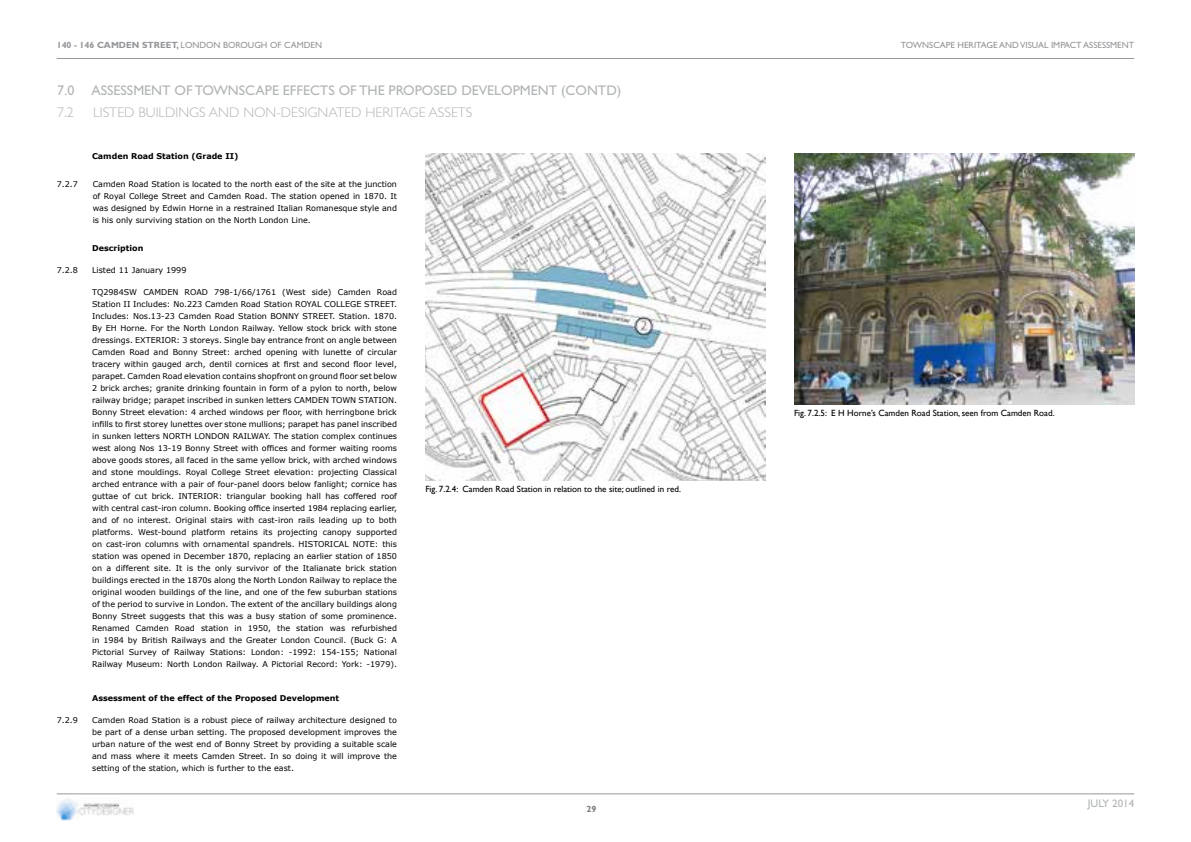
<style>
.page{position:relative;width:1191px;height:842px;background:#fff}
.page>*{position:absolute;margin:0;border:0;box-sizing:border-box;transform-origin:0 0}
.t1{font:14px "Gill Sans Std";color:#b1b4b6}
.t2{font:300 14px "Gill Sans Std";color:#b1b4b6}
.t3{font:11px "Gill Sans Std";color:#b1b4b6}
.t4{font:9px "Gill Sans";color:#000}
.t5{font:9px "Gill Sans Std";color:#939598}
.t6{font:700 9px "Gill Sans Std";color:#7b7c7e}
.t7{font:8px/12px "Verdana";color:#000;text-align:justify}
.t8{font:700 8px "Verdana";color:#000}
.s1{font-weight:700}
</style>
<div class="page">
<hr style="left:57px;top:58px;width:1077px;height:1px;background:#999">
<img style="left:57px;top:799px;width:77px;height:21px">
<hr style="left:57px;top:794px;width:1077px;height:1px;background:#999">
<img style="left:794px;top:153px;width:340px;height:252px">
<img style="left:425px;top:153px;width:340px;height:328px">
<p class="t5" style="left:57px;top:40px;width:267px"><span class="s1">140 - 146 CAMDEN STREET,</span> LONDON BOROUGH OF CAMDEN</p>
<p class="t5" style="left:901px;top:40px;width:235px">TOWNSCAPE HERITAGE AND VISUAL IMPACT ASSESSMENT</p>
<h1 class="t1" style="left:57px;top:82px;width:565px">7.0 ASSESSMENT OF TOWNSCAPE EFFECTS OF THE PROPOSED DEVELOPMENT (CONTD)</h1>
<h1 class="t2" style="left:57px;top:105px;width:18px">7.2</h1>
<h1 class="t2" style="left:93px;top:105px;width:381px">LISTED BUILDINGS AND NON-DESIGNATED HERITAGE ASSETS</h1>
<p class="t8" style="left:92px;top:151px;width:148px">Camden Road Station (Grade II)</p>
<p class="t7" style="left:57px;top:178px;width:23px">7.2.7</p>
<p class="t7" style="left:93px;top:178px;width:306px">Camden Road Station is located to the north east of the site at the junction of Royal College Street and Camden Road. The station opened in 1870. It was designed by Edwin Horne in a restrained Italian Romanesque style and is his only surviving station on the North London Line.</p>
<p class="t8" style="left:92px;top:243px;width:53px">Description</p>
<p class="t7" style="left:57px;top:264px;width:23px">7.2.8</p>
<p class="t7" style="left:92px;top:264px;width:96px">Listed 11 January 1999</p>
<p class="t7" style="left:92px;top:286px;width:306px">TQ2984SW CAMDEN ROAD 798-1/66/1761 (West side) Camden Road Station II Includes: No.223 Camden Road Station ROYAL COLLEGE STREET.<br>Includes: Nos.13-23 Camden Road Station BONNY STREET. Station. 1870.<br>By EH Horne. For the North London Railway. Yellow stock brick with stone dressings. EXTERIOR: 3 storeys. Single bay entrance front on angle between Camden Road and Bonny Street: arched opening with lunette of circular tracery within gauged arch, dentil cornices at first and second floor level, parapet. Camden Road elevation contains shopfront on ground floor set below 2 brick arches; granite drinking fountain in form of a pylon to north, below railway bridge; parapet inscribed in sunken letters CAMDEN TOWN STATION.<br>Bonny Street elevation: 4 arched windows per floor, with herringbone brick infills to first storey lunettes over stone mullions; parapet has panel inscribed in sunken letters NORTH LONDON RAILWAY. The station complex continues west along Nos 13-19 Bonny Street with offices and former waiting rooms above goods stores, all faced in the same yellow brick, with arched windows and stone mouldings. Royal College Street elevation: projecting Classical arched entrance with a pair of four-panel doors below fanlight; cornice has guttae of cut brick. INTERIOR: triangular booking hall has coffered roof with central cast-iron column. Booking office inserted 1984 replacing earlier, and of no interest. Original stairs with cast-iron rails leading up to both platforms. West-bound platform retains its projecting canopy supported on cast-iron columns with ornamental spandrels. HISTORICAL NOTE: this station was opened in December 1870, replacing an earlier station of 1850 on a different site. It is the only survivor of the Italianate brick station buildings erected in the 1870s along the North London Railway to replace the original wooden buildings of the line, and one of the few suburban stations of the period to survive in London. The extent of the ancillary buildings along Bonny Street suggests that this was a busy station of some prominence.<br>Renamed Camden Road station in 1950, the station was refurbished in 1984 by British Railways and the Greater London Council. (Buck G: A Pictorial Survey of Railway Stations: London: -1992: 154-155; National Railway Museum: North London Railway. A Pictorial Record: York: -1979).</p>
<p class="t8" style="left:92px;top:693px;width:249px">Assessment of the effect of the Proposed Development</p>
<p class="t7" style="left:57px;top:714px;width:23px">7.2.9</p>
<p class="t7" style="left:92px;top:714px;width:306px">Camden Road Station is a robust piece of railway architecture designed to be part of a dense urban setting. The proposed development improves the urban nature of the west end of Bonny Street by providing a suitable scale and mass where it meets Camden Street. In so doing it will improve the setting of the station, which is further to the east.</p>
<p class="t4" style="left:425px;top:484px;width:257px">Fig. 7.2.4: Camden Road Station in relation to the site; outlined in red.</p>
<p class="t6" style="left:586px;top:804px;width:11px">29</p>
<p class="t4" style="left:794px;top:408px;width:262px">Fig. 7.2.5: E H Horne’s Camden Road Station, seen from Camden Road.</p>
<h2 class="t3" style="left:1087px;top:797px;width:48px">JULY 2014</h2>
</div>
